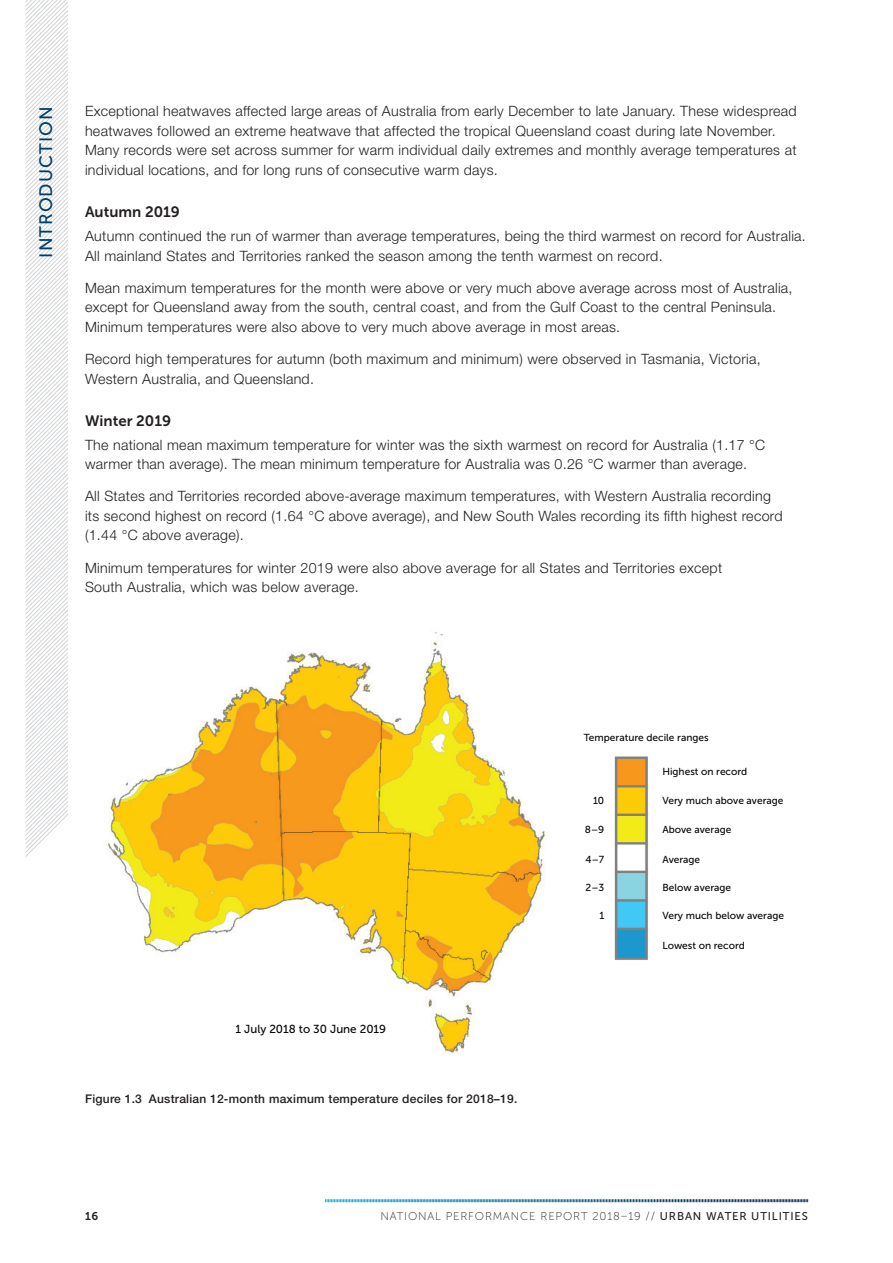
<style>
.page{position:relative;width:893px;height:1263px;background:#fff}
.page>*{position:absolute;margin:0;border:0;box-sizing:border-box;transform-origin:0 0}
.t1{font:18px "Museo Sans 500";letter-spacing:.06em;color:#003d6a}
.t2{font:15px "Museo Sans 700";color:#231f20}
.t3{font:300 14.25px/19.5px "Helvetica Neue LT Std";letter-spacing:.02em;color:#231f20}
.t4{font:500 12px "Helvetica Neue LT Std";letter-spacing:.02em;color:#231f20}
.t5{font:11.55px "Museo Sans 500";color:#050504}
.t6{font:11.25px "Museo Sans 100";letter-spacing:.075em;color:#231f20}
.t7{font:11.25px "Museo Sans 700";color:#231f20}
.t8{font:10.2px "Museo Sans 500";color:#050504}
.s1{font-family:"Museo Sans 500"}
</style>
<div class="page">
<svg style="left:325px;top:1199px;width:483px;height:4px;background:#82b1c7"></svg>
<svg style="left:26px;top:0;width:42px;height:857px"></svg>
<img style="left:108px;top:632px;width:437px;height:422px">
<img style="left:614px;top:756px;width:34px;height:204px">
<p class="t1" style="left:36px;top:258px;width:153px;rotate:-90deg">INTRODUCTION</p>
<p class="t3" style="left:85px;top:101px;width:713px">Exceptional heatwaves affected large areas of Australia from early December to late January. These widespread heatwaves followed an extreme heatwave that affected the tropical Queensland coast during late November.<br>Many records were set across summer for warm individual daily extremes and monthly average temperatures at individual locations, and for long runs of consecutive warm days.</p>
<p class="t2" style="left:85px;top:204px;width:96px">Autumn 2019</p>
<p class="t3" style="left:85px;top:226px;width:722px">Autumn continued the run of warmer than average temperatures, being the third warmest on record for Australia.<br>All mainland States and Territories ranked the season among the tenth warmest on record.</p>
<p class="t3" style="left:85px;top:278px;width:709px">Mean maximum temperatures for the month were above or very much above average across most of Australia, except for Queensland away from the south, central coast, and from the Gulf Coast to the central Peninsula.<br>Minimum temperatures were also above to very much above average in most areas.</p>
<p class="t3" style="left:85px;top:349px;width:677px">Record high temperatures for autumn (both maximum and minimum) were observed in Tasmania, Victoria,<br>Western Australia, and Queensland.</p>
<p class="t2" style="left:85px;top:412px;width:88px">Winter 2019</p>
<p class="t3" style="left:85px;top:434px;width:682px">The national mean maximum temperature for winter was the sixth warmest on record for Australia (1.17 °C warmer than average). The mean minimum temperature for Australia was 0.26 °C warmer than average.</p>
<p class="t3" style="left:85px;top:486px;width:699px">All States and Territories recorded above-average maximum temperatures, with Western Australia recording its second highest on record (1.64 °C above average), and New South Wales recording its fifth highest record (1.44 °C above average).</p>
<p class="t3" style="left:85px;top:557px;width:639px">Minimum temperatures for winter 2019 were also above average for all States and Territories except<br>South Australia, which was below average.</p>
<p class="t8" style="left:584px;top:731px;width:126px">Temperature decile ranges</p>
<p class="t5" style="left:236px;top:1022px;width:152px">1 July 2018 to 30 June 2019</p>
<p class="t4" style="left:85px;top:1091px;width:434px">Figure 1.3 Australian 12-month maximum temperature deciles for 2018–19.</p>
<p class="t8" style="left:662px;top:766px;width:87px">Highest on record</p>
<p class="t8" style="left:593px;top:795px;width:13px">10</p>
<p class="t8" style="left:585px;top:824px;width:21px">8–9</p>
<p class="t8" style="left:662px;top:795px;width:123px">Very much above average</p>
<p class="t8" style="left:662px;top:824px;width:71px">Above average</p>
<p class="t8" style="left:586px;top:854px;width:20px">4–7</p>
<p class="t8" style="left:662px;top:854px;width:39px">Average</p>
<p class="t8" style="left:586px;top:881px;width:20px">2–3</p>
<p class="t8" style="left:599px;top:910px;width:6px">1</p>
<p class="t8" style="left:662px;top:881px;width:70px">Below average</p>
<p class="t8" style="left:662px;top:910px;width:123px">Very much below average</p>
<p class="t8" style="left:662px;top:940px;width:84px">Lowest on record</p>
<p class="t7" style="left:85px;top:1210px;width:15px">16</p>
<p class="t6" style="left:380px;top:1210px;width:429px">NATIONAL PERFORMANCE REPORT 2018–19 // <span class="s1">URBAN WATER UTILITIES</span></p>
</div>
